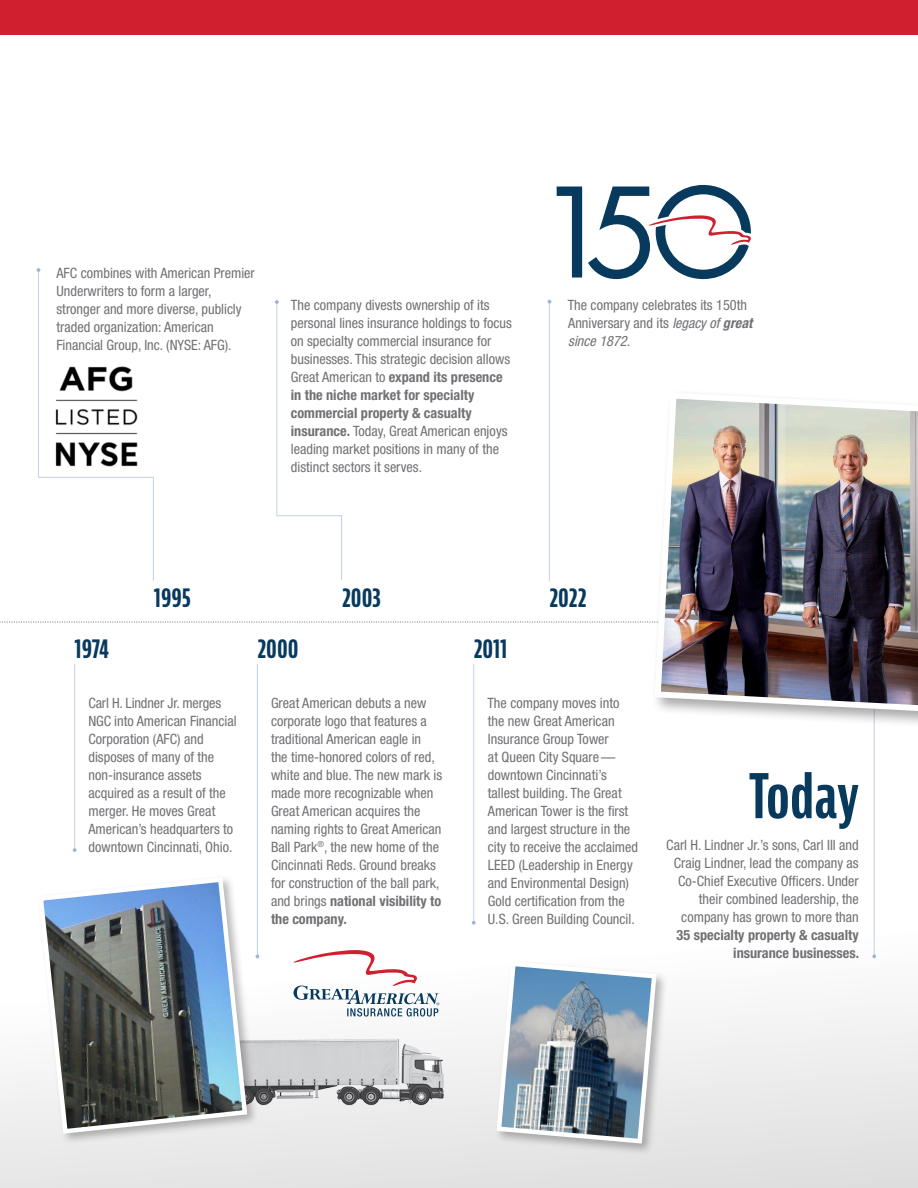
<style>
.page{position:relative;width:918px;height:1188px;background:#fff}
.page>*{position:absolute;margin:0;border:0;box-sizing:border-box;transform-origin:0 0}
.t1{font:700 extra-condensed 60px "Bernina Sans";letter-spacing:.005em;color:#083a5e}
.t2{font:700 extra-condensed 27px "Bernina Sans";letter-spacing:-.005em;color:#083a5e}
.t3{font:condensed 14.25px/18px "Helvetica Neue LT Std";color:#717074}
.t4{font:700 condensed 14.25px/18px "Helvetica Neue LT Std";color:#717074;text-align:right}
.s1{font-weight:700}
.s2{font-style:italic}
.s3{font-weight:700;font-style:italic}
</style>
<div class="page">
<svg style="left:0;top:920px;width:918px;height:268px"></svg>
<svg style="left:0;top:621px;width:651px;height:2px"></svg>
<hr style="left:549px;top:301px;width:1px;height:281px;background:#c8d6e7">
<svg style="left:548px;top:300px;width:3px;height:4px"></svg>
<svg style="left:275px;top:300px;width:67px;height:280px"></svg>
<hr style="left:74px;top:664px;width:1px;height:186px;background:#c8d6e7">
<svg style="left:73px;top:848px;width:4px;height:4px"></svg>
<hr style="left:257px;top:664px;width:1px;height:293px;background:#c8d6e7">
<hr style="left:473px;top:664px;width:1px;height:261px;background:#c8d6e7">
<svg style="left:472px;top:921px;width:4px;height:4px"></svg>
<hr style="left:874px;top:689px;width:1px;height:268px;background:#c8d6e7">
<svg style="left:872px;top:954px;width:4px;height:4px"></svg>
<div style="left:0;top:0;width:918px;height:35px;background:#d0202f"></div>
<img style="left:161px;top:1017px;width:295px;height:134px">
<div style="left:36px;top:875px;width:223px;height:271px;background:#231f20;opacity:.32"></div>
<svg style="left:36px;top:875px;width:214px;height:261px"></svg>
<svg style="left:293px;top:950px;width:146px;height:67px"></svg>
<div style="left:494px;top:959px;width:174px;height:196px;background:#231f20;opacity:.32"></div>
<svg style="left:494px;top:959px;width:165px;height:187px"></svg>
<div style="left:652px;top:389px;width:266px;height:340px;background:#231f20;opacity:.39"></div>
<img style="left:652px;top:389px;width:266px;height:326px">
<svg style="left:557px;top:187px;width:25px;height:91px"></svg>
<svg style="left:588px;top:185px;width:163px;height:94px"></svg>
<svg style="left:37px;top:268px;width:117px;height:313px"></svg>
<p class="t3" style="left:57px;top:264px;width:200px">AFC combines with American Premier Underwriters to form a larger, stronger and more diverse, publicly traded organization: American Financial Group, Inc. (NYSE: AFG).</p>
<p class="t3" style="left:291px;top:296px;width:223px">The company divests ownership of its personal lines insurance holdings to focus on specialty commercial insurance for businesses. This strategic decision allows Great American to <span class="s1">expand its presence in the niche market for specialty commercial property &amp; casualty insurance.</span> Today, Great American enjoys leading market positions in many of the distinct sectors it serves.</p>
<p class="t3" style="left:568px;top:296px;width:186px">The company celebrates its 150th<br>Anniversary and its <span class="s2">legacy of</span> <span class="s3">great </span><span class="s2">since 1872.</span></p>
<h2 class="t2" style="left:75px;top:633px;width:36px">1974</h2>
<h2 class="t2" style="left:154px;top:582px;width:39px">1995</h2>
<h2 class="t2" style="left:257px;top:633px;width:43px">2000</h2>
<h2 class="t2" style="left:342px;top:582px;width:41px">2003</h2>
<h2 class="t2" style="left:474px;top:633px;width:35px">2011</h2>
<h2 class="t2" style="left:549px;top:582px;width:39px">2022</h2>
<p class="t3" style="left:88px;top:694px;width:150px">Carl H. Lindner Jr. merges<br>NGC into American Financial<br>Corporation (AFC) and disposes of many of the non-insurance assets acquired as a result of the merger. He moves Great<br>American’s headquarters to downtown Cincinnati, Ohio.</p>
<p class="t3" style="left:271px;top:694px;width:173px">Great American debuts a new corporate logo that features a traditional American eagle in<br>the time-honored colors of red, white and blue. The new mark is made more recognizable when<br>Great American acquires the naming rights to Great American<br>Ball Park<sup>®</sup>, the new home of the<br>Cincinnati Reds. Ground breaks for construction of the ball park, and brings <span class="s1">national visibility to the company.</span></p>
<p class="t3" style="left:487px;top:694px;width:152px">The company moves into the new Great American<br>Insurance Group Tower<br>at Queen City Square — downtown Cincinnati’s tallest building. The Great<br>American Tower is the first and largest structure in the city to receive the acclaimed<br>LEED (Leadership in Energy and Environmental Design)<br>Gold certification from the<br>U.S. Green Building Council.</p>
<h1 class="t1" style="left:749px;top:762px;width:111px">Today</h1>
<p class="t3" style="left:666px;top:836px;width:194px;text-align:right">Carl H. Lindner Jr.’s sons, Carl III and Craig Lindner, lead the company as Co-Chief Executive Officers. Under their combined leadership, the company has grown to more than</p>
<p class="t4" style="left:677px;top:926px;width:184px">35 specialty property &amp; casualty insurance businesses.</p>
</div>
